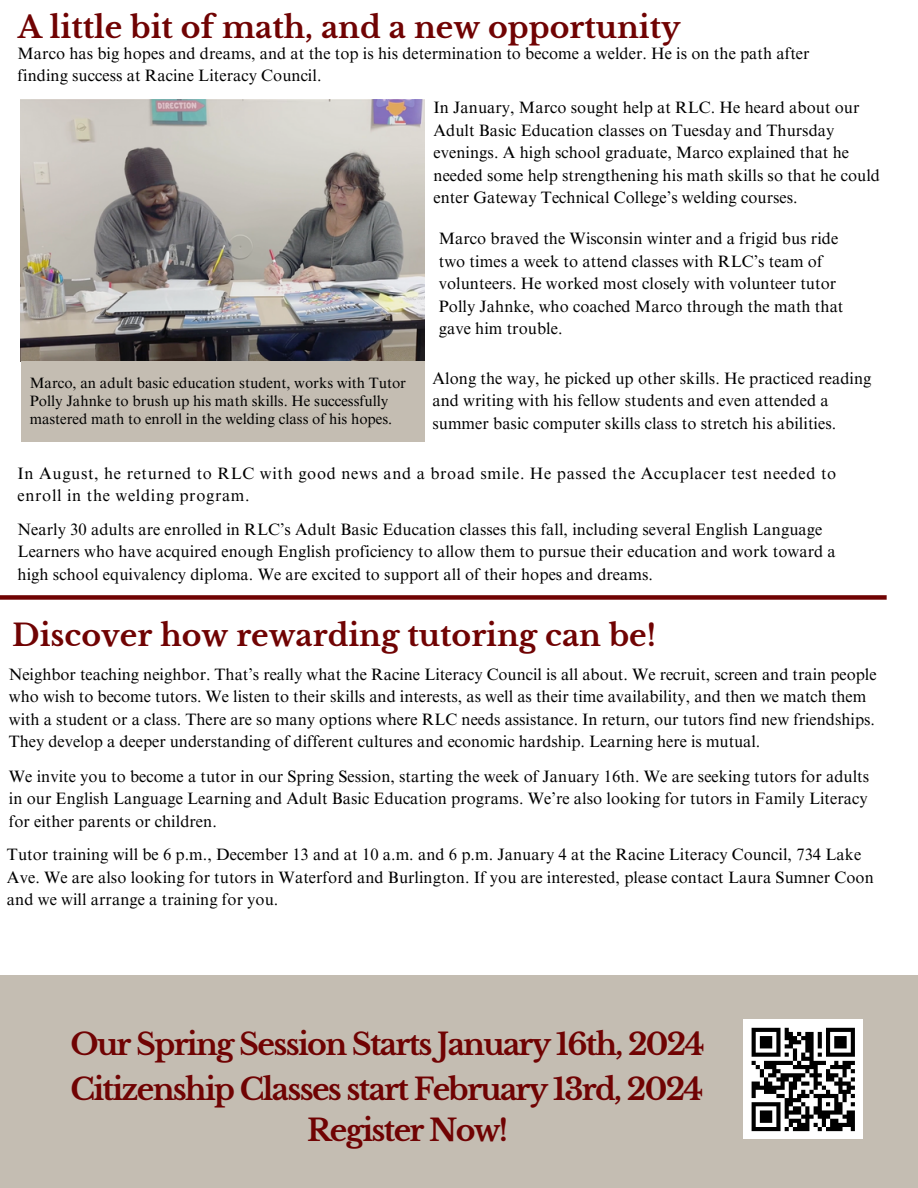
<style>
.page{position:relative;width:918px;height:1188px;background:#fff}
.page>*{position:absolute;margin:0;border:0;box-sizing:border-box;transform-origin:0 0}
.t1{font:700 30px/45px "Libre Baskerville";letter-spacing:-.055em;color:#700303}
.t2{font:700 30px "Libre Baskerville";color:#700303}
.t3{font:16.5px/22.5px "Times NRMT Pro";letter-spacing:.005em;color:#000}
.t4{font:16.5px/22.5px "Times NRMT Pro";letter-spacing:.04em;color:#000}
.t5{font:15px/18px "Times NRMT Pro";color:#000}
</style>
<div class="page">
<img style="left:21px;top:99px;width:403px;height:262px">
<div style="left:21px;top:362px;width:403px;height:80px;background:#c4bdb2"></div>
<div style="left:0;top:595px;width:887px;height:5px;background:#700303"></div>
<div style="left:0;top:976px;width:918px;height:212px;background:#c4bdb2"></div>
<div style="left:743px;top:1020px;width:120px;height:119px;background:#fff"></div>
<svg style="left:752px;top:1028px;width:103px;height:103px"></svg>
<p class="t2" style="left:18px;top:9px;width:664px">A little bit of math, and a new opportunity</p>
<p class="t3" style="left:18px;top:44px;width:793px">Marco has big hopes and dreams, and at the top is his determination to become a welder. He is on the path after finding success at Racine Literacy Council.</p>
<p class="t3" style="left:434px;top:99px;width:448px">In January, Marco sought help at RLC. He heard about our Adult Basic Education classes on Tuesday and Thursday evenings. A high school graduate, Marco explained that he needed some help strengthening his math skills so that he could enter Gateway Technical College’s welding courses.</p>
<p class="t3" style="left:439px;top:230px;width:406px">Marco braved the Wisconsin winter and a frigid bus ride two times a week to attend classes with RLC’s team of volunteers. He worked most closely with volunteer tutor Polly Jahnke, who coached Marco through the math that gave him trouble.</p>
<p class="t3" style="left:432px;top:369px;width:441px">Along the way, he picked up other skills. He practiced reading and writing with his fellow students and even attended a summer basic computer skills class to stretch his abilities.</p>
<p class="t5" style="left:30px;top:375px;width:378px">Marco, an adult basic education student, works with Tutor<br>Polly Jahnke to brush up his math skills. He successfully mastered math to enroll in the welding class of his hopes.</p>
<p class="t4" style="left:18px;top:464px;width:820px">In August, he returned to RLC with good news and a broad smile. He passed the Accuplacer test needed to enroll in the welding program.</p>
<h1 class="t3" style="left:18px;top:520px;width:820px">Nearly 30 adults are enrolled in RLC’s Adult Basic Education classes this fall, including several English Language<br>Learners who have acquired enough English proficiency to allow them to pursue their education and work toward a high school equivalency diploma. We are excited to support all of their hopes and dreams.</h1>
<p class="t2" style="left:12px;top:617px;width:645px">Discover how rewarding tutoring can be!</p>
<p class="t3" style="left:9px;top:665px;width:869px">Neighbor teaching neighbor. That’s really what the Racine Literacy Council is all about. We recruit, screen and train people who wish to become tutors. We listen to their skills and interests, as well as their time availability, and then we match them with a student or a class. There are so many options where RLC needs assistance. In return, our tutors find new friendships.<br>They develop a deeper understanding of different cultures and economic hardship. Learning here is mutual.</p>
<h1 class="t3" style="left:9px;top:767px;width:862px;text-align:justify">We invite you to become a tutor in our Spring Session, starting the week of January 16th. We are seeking tutors for adults in our English Language Learning and Adult Basic Education programs. We’re also looking for tutors in Family Literacy for either parents or children.</h1>
<p class="t3" style="left:7px;top:845px;width:868px">Tutor training will be 6 p.m., December 13 and at 10 a.m. and 6 p.m. January 4 at the Racine Literacy Council, 734 Lake<br>Ave. We are also looking for tutors in Waterford and Burlington. If you are interested, please contact Laura Sumner Coon and we will arrange a training for you.</p>
<p class="t1" style="left:70px;top:1022px;width:636px">Our Spring Session Starts January 16th, 2024<br>Citizenship Classes start February 13rd, 2024</p>
<p class="t1" style="left:307px;top:1108px;width:203px">Register Now!</p>
</div>
